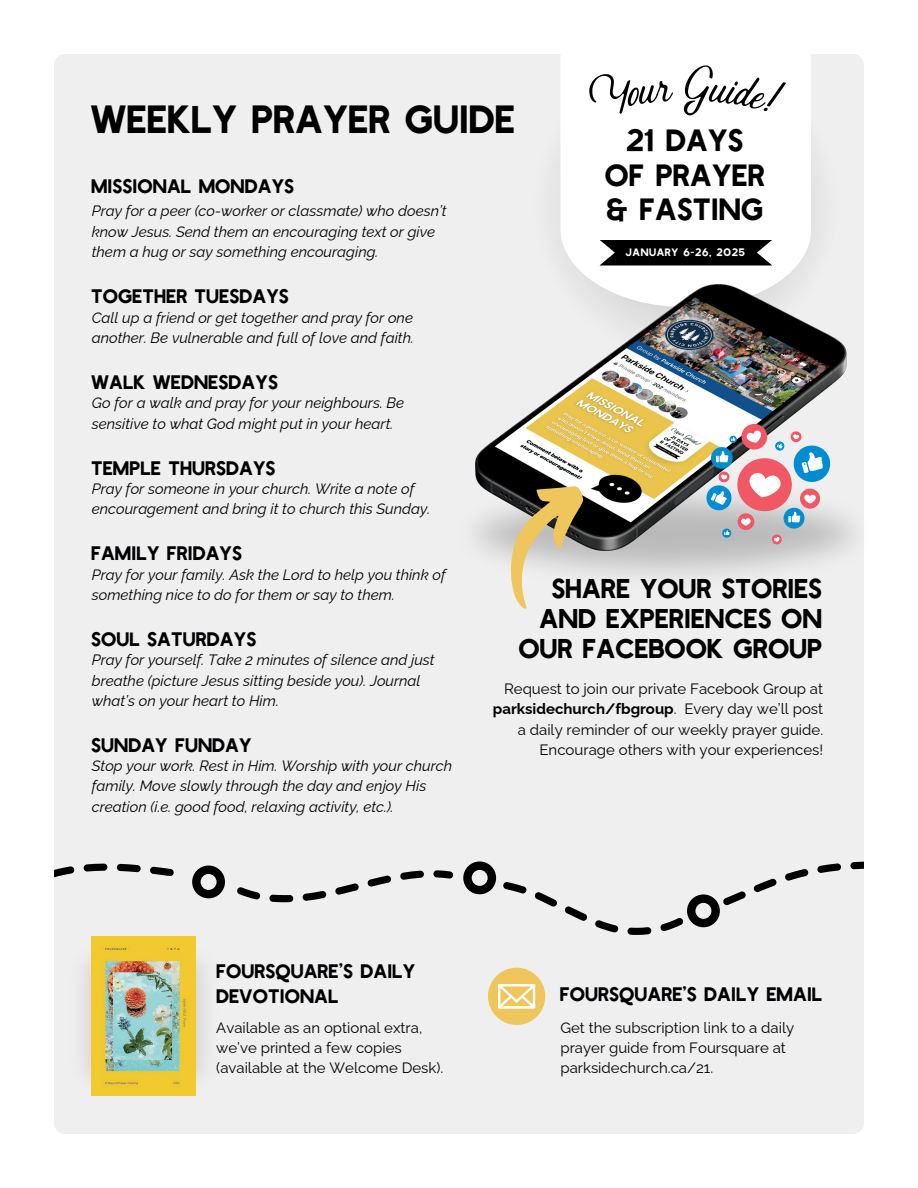
<style>
.page{position:relative;width:918px;height:1188px;background:#fff}
.page>*{position:absolute;margin:0;border:0;box-sizing:border-box;transform-origin:0 0}
.t1{font:36.15px "Heinberg";letter-spacing:-.005em;color:#000}
.t2{font:28.35px/34.3px "Heinberg";color:#000;text-align:center}
.t3{font:25.05px/29.7px "Heinberg";letter-spacing:-.005em;color:#000;text-align:right}
.t4{font:18px/24.8px "Heinberg";color:#000002}
.t5{font:18px "Heinberg";color:#000}
.t6{font:italic 15px/20.2px "Raleway";color:#000}
.t7{font:italic 15px/20.2px "Raleway";color:#000002}
.t8{font:15px/20.2px "Raleway";color:#000002}
.t9{font:9.9px "Heinberg";letter-spacing:.05em;color:#fff}
.s1{font-weight:700}
</style>
<div class="page">
<div style="left:54px;top:54px;width:810px;height:1079px;background:#efefef"></div>
<img style="left:447px;top:474px;width:417px;height:120px">
<img style="left:61px;top:936px;width:166px;height:165px">
<svg style="left:192px;top:866px;width:33px;height:32px"></svg>
<svg style="left:463px;top:861px;width:33px;height:33px"></svg>
<svg style="left:83px;top:864px;width:24px;height:8px"></svg>
<svg style="left:117px;top:864px;width:24px;height:8px"></svg>
<svg style="left:150px;top:867px;width:24px;height:9px"></svg>
<svg style="left:54px;top:866px;width:21px;height:11px"></svg>
<svg style="left:367px;top:875px;width:24px;height:12px"></svg>
<svg style="left:400px;top:871px;width:24px;height:9px"></svg>
<svg style="left:335px;top:883px;width:24px;height:12px"></svg>
<svg style="left:433px;top:870px;width:20px;height:9px"></svg>
<svg style="left:269px;top:895px;width:24px;height:7px"></svg>
<svg style="left:237px;top:887px;width:23px;height:12px"></svg>
<svg style="left:302px;top:891px;width:25px;height:10px"></svg>
<svg style="left:503px;top:882px;width:24px;height:11px"></svg>
<svg style="left:595px;top:920px;width:24px;height:12px"></svg>
<svg style="left:627px;top:927px;width:24px;height:8px"></svg>
<svg style="left:564px;top:906px;width:24px;height:15px"></svg>
<svg style="left:534px;top:892px;width:23px;height:15px"></svg>
<svg style="left:753px;top:878px;width:24px;height:14px"></svg>
<svg style="left:850px;top:861px;width:14px;height:8px"></svg>
<svg style="left:660px;top:891px;width:86px;height:40px"></svg>
<svg style="left:817px;top:863px;width:24px;height:10px"></svg>
<svg style="left:785px;top:869px;width:24px;height:12px"></svg>
<svg style="left:532px;top:54px;width:307px;height:231px;fill:#efefef"></svg>
<svg style="left:560px;top:54px;width:251px;height:231px"></svg>
<svg style="left:599px;top:240px;width:173px;height:26px;background:#1b1b1b"></svg>
<img style="left:92px;top:936px;width:103px;height:160px">
<div style="left:488px;top:968px;width:57px;height:57px;background:#eec65c;border-radius:50%"></div>
<svg style="left:498px;top:984px;width:37px;height:24px"></svg>
<img style="left:476px;top:285px;width:371px;height:266px">
<svg style="left:706px;top:424px;width:124px;height:120px"></svg>
<svg style="left:488px;top:472px;width:100px;height:140px"></svg>
<svg style="left:585px;top:68px;width:89px;height:52px"></svg>
<svg style="left:684px;top:64px;width:102px;height:52px"></svg>
<h6 class="t1" style="left:92px;top:91px;width:426px">WEEKLY PRAYER GUIDE</h6>
<h5 class="t5" style="left:92px;top:172px;width:205px">MISSIONAL MONDAYS</h5>
<p class="t6" style="left:92px;top:201px;width:356px">Pray for a peer (co-worker or classmate) who doesn’t know Jesus. Send them an encouraging text or give them a hug or say something encouraging.</p>
<p class="t5" style="left:92px;top:282px;width:199px">TOGETHER TUESDAYS</p>
<p class="t6" style="left:92px;top:307px;width:324px">Call up a friend or get together and pray for one another. Be vulnerable and full of love and faith.</p>
<p class="t5" style="left:92px;top:368px;width:188px">WALK WEDNESDAYS</p>
<h4 class="t6" style="left:92px;top:393px;width:314px">Go for a walk and pray for your neighbours. Be sensitive to what God might put in your heart.</h4>
<p class="t5" style="left:92px;top:454px;width:186px">TEMPLE THURSDAYS</p>
<h3 class="t6" style="left:92px;top:479px;width:340px">Pray for someone in your church. Write a note of encouragement and bring it to church this Sunday.</h3>
<p class="t4" style="left:92px;top:540px;width:153px">FAMILY FRIDAYS</p>
<h2 class="t2" style="left:606px;top:122px;width:162px">21 DAYS<br>OF PRAYER &amp; FASTING</h2>
<h1 class="t9" style="left:626px;top:244px;width:121px">JANUARY 6-26, 2025</h1>
<p class="t7" style="left:92px;top:564px;width:356px">Pray for your family. Ask the Lord to help you think of something nice to do for them or say to them.</p>
<p class="t4" style="left:92px;top:626px;width:167px">SOUL SATURDAYS</p>
<p class="t7" style="left:92px;top:650px;width:345px">Pray for yourself. Take 2 minutes of silence and just breathe (picture Jesus sitting beside you). Journal what’s on your heart to Him.</p>
<h6 class="t4" style="left:92px;top:732px;width:162px">SUNDAY FUNDAY</h6>
<p class="t7" style="left:92px;top:756px;width:362px">Stop your work. Rest in Him. Worship with your church family. Move slowly through the day and enjoy His creation (i.e. good food, relaxing activity, etc.).</p>
<p class="t3" style="left:519px;top:573px;width:305px">SHARE YOUR STORIES<br>AND EXPERIENCES ON<br>OUR FACEBOOK GROUP</p>
<p class="t8" style="left:493px;top:679px;width:332px;text-align:right">Request to join our private Facebook Group at <span class="s1">parksidechurch/fbgroup</span>. Every day we’ll post a daily reminder of our weekly prayer guide.<br>Encourage others with your experiences!</p>
<p class="t4" style="left:217px;top:958px;width:201px">FOURSQUARE’S DAILY<br>DEVOTIONAL</p>
<h6 class="t8" style="left:216px;top:1017px;width:228px">Available as an optional extra, we’ve printed a few copies (available at the Welcome Desk).</h6>
<p class="t4" style="left:560px;top:981px;width:264px">FOURSQUARE’S DAILY EMAIL</p>
<p class="t8" style="left:560px;top:1017px;width:235px">Get the subscription link to a daily prayer guide from Foursquare at parksidechurch.ca/21.</p>
</div>
